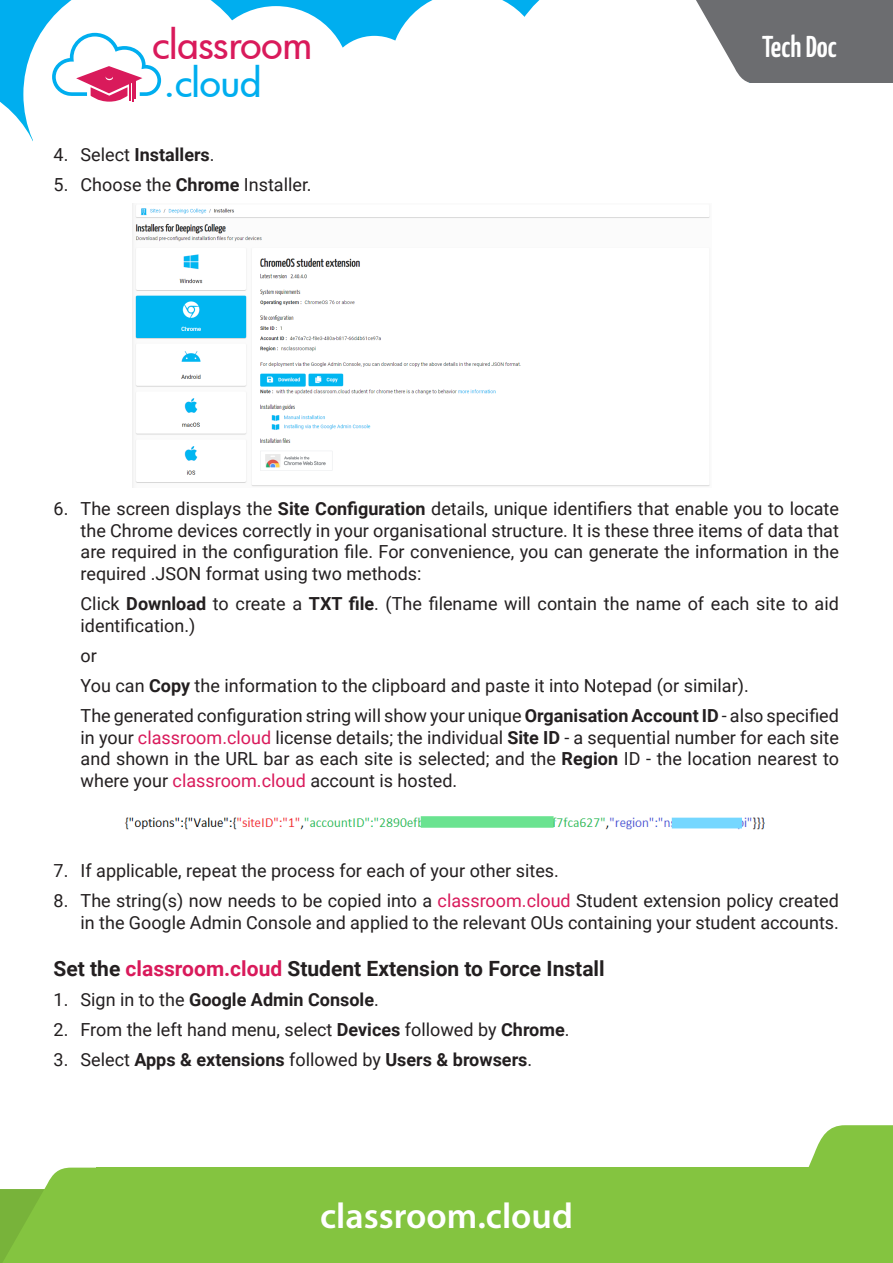
<style>
.page{position:relative;width:893px;height:1263px;background:#fff}
.page>*{position:absolute;margin:0;border:0;box-sizing:border-box;transform-origin:0 0}
.t1{font:38.85px "Futura Md";letter-spacing:-.005em;color:#d91a5b}
.t2{font:38.85px "Futura Md";letter-spacing:-.01em;color:#00aeef}
.t3{font:600 36px "Myriad Pro";color:#fff}
.t4{font:600 30px "Yanone Kaffeesatz";color:#fff}
.t5{font:700 21px "Roboto";color:#231f20}
.t6{font:18px/21.6px "Roboto";color:#231f20;text-align:justify}
.t7{font:700 18px "Roboto";color:#231f20}
.s1{font-weight:400}
.s2{font-weight:700}
.s3{color:#d91a5b}
</style>
<div class="page">
<div style="left:0;top:0;width:893px;height:234px;background:#00aeef"></div>
<div style="left:202px;top:6px;width:148px;height:147px;background:#fff;border-radius:50%"></div>
<div style="left:326px;top:36px;width:97px;height:96px;background:#fff;border-radius:50%"></div>
<svg style="left:390px;top:0;width:111px;height:83px"></svg>
<div style="left:501px;top:0;width:166px;height:83px;background:#fff"></div>
<svg style="left:24px;top:0;width:235px;height:83px;fill:#fff"></svg>
<svg style="left:667px;top:0;width:226px;height:83px;background:#8e8f91"></svg>
<svg style="left:808px;top:1125px;width:85px;height:42px;background:#94cb59"></svg>
<div style="left:96px;top:1167px;width:797px;height:96px;background:#84c440"></div>
<svg style="left:0;top:80px;width:44px;height:154px;background:#d6f2fc"></svg>
<div style="left:34px;top:83px;width:859px;height:216px;background:#fff"></div>
<svg style="left:52px;top:33px;width:109px;height:69px"></svg>
<svg style="left:0;top:1167px;width:96px;height:96px;background:#91c857"></svg>
<img style="left:124px;top:816px;width:641px;height:14px">
<img style="left:135px;top:205px;width:575px;height:282px">
<h1 class="t1" style="left:153px;top:18px;width:161px">classroom</h1>
<h1 class="t2" style="left:164px;top:56px;width:100px">.cloud</h1>
<p class="t7" style="left:54px;top:142px;width:163px"><span class="s1">4. Select</span> Installers<span class="s1">.</span></p>
<p class="t6" style="left:54px;top:173px;width:260px">5. Choose the <span class="s2">Chrome</span> Installer.</p>
<h3 class="t4" style="left:762px;top:25px;width:76px">Tech Doc</h3>
<p class="t6" style="left:81px;top:497px;width:760px;text-indent:-27px">6. The screen displays the <span class="s2">Site Configuration</span> details, unique identifiers that enable you to locate the Chrome devices correctly in your organisational structure. It is these three items of data that are required in the configuration file. For convenience, you can generate the information in the required .JSON format using two methods:</p>
<p class="t6" style="left:81px;top:592px;width:760px">Click <span class="s2">Download</span> to create a <span class="s2">TXT file</span>. (The filename will contain the name of each site to aid identification.)</p>
<p class="t6" style="left:81px;top:644px;width:18px">or</p>
<p class="t6" style="left:81px;top:674px;width:670px">You can <span class="s2">Copy</span> the information to the clipboard and paste it into Notepad (or similar).</p>
<p class="t6" style="left:81px;top:704px;width:760px">The generated configuration string will show your unique <span class="s2">Organisation Account ID</span> - also specified in your <span class="s3">classroom.cloud</span> license details; the individual <span class="s2">Site ID</span> - a sequential number for each site and shown in the URL bar as each site is selected; and the <span class="s2">Region</span> ID - the location nearest to where your <span class="s3">classroom.cloud</span> account is hosted.</p>
<p class="t6" style="left:54px;top:859px;width:507px">7. If applicable, repeat the process for each of your other sites.</p>
<p class="t6" style="left:54px;top:889px;width:787px;text-align:right">8. The string(s) now needs to be copied into a <span class="s3">classroom.cloud</span> Student extension policy created in the Google Admin Console and applied to the relevant OUs containing your student accounts.</p>
<p class="t5" style="left:54px;top:953px;width:553px">Set the <span class="s3">classroom.cloud</span> Student Extension to Force Install</p>
<p class="t7" style="left:54px;top:987px;width:327px"><span class="s1">1. Sign in to the</span> Google Admin Console<span class="s1">.</span></p>
<p class="t6" style="left:54px;top:1018px;width:517px">2. From the left hand menu, select <span class="s2">Devices</span> followed by <span class="s2">Chrome</span>.</p>
<p class="t7" style="left:54px;top:1047px;width:480px"><span class="s1">3. Select</span> Apps &amp; extensions <span class="s1">followed by</span> Users &amp; browsers<span class="s1">.</span></p>
<h2 class="t3" style="left:320px;top:1193px;width:254px">classroom.cloud</h2>
</div>
